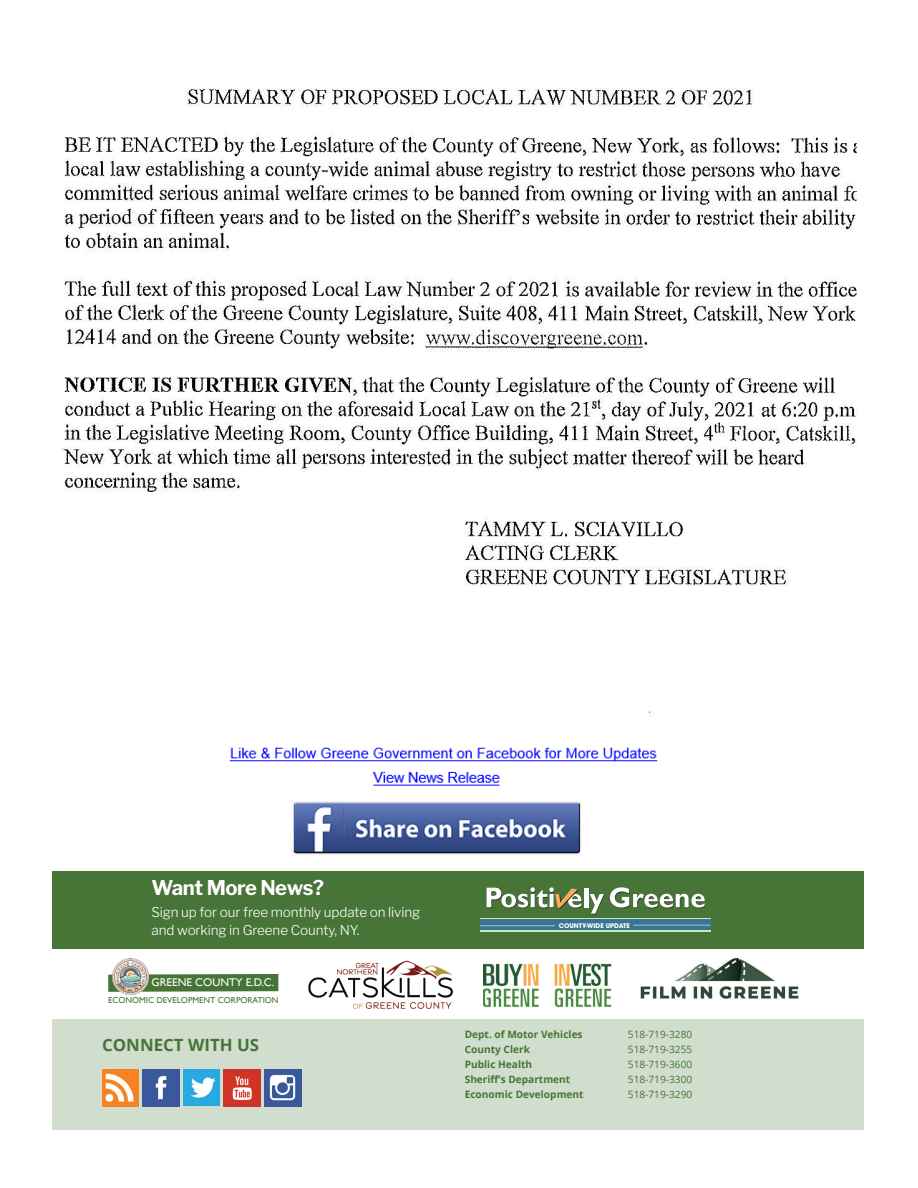
<style>
.page{position:relative;width:918px;height:1188px;background:#fff}
.page>*{position:absolute;margin:0;border:0;box-sizing:border-box;transform-origin:0 0}
.t1{font:700 20.25px "Libre Franklin";letter-spacing:-.02em;color:#fff}
.t2{font:700 16.8px "Open Sans";color:#467537}
.t3{font:300 13.5px/18px "Libre Franklin";letter-spacing:-.01em;color:#fff}
.t4{font:11.25px "Gill Sans";color:#fff}
.t5{font:700 10.2px "Open Sans";color:#467537}
.t6{font:10.2px "Open Sans";color:#467537}
.t7{font:8.55px "Gill Sans";color:#457436}
.t8{font:700 6.45px "ITC Avant Garde Std";color:#fff}
</style>
<div class="page">
<div style="left:53px;top:1019px;width:811px;height:110px;background:#d1ddcd"></div>
<img style="left:102px;top:1069px;width:37px;height:37px">
<img style="left:143px;top:1069px;width:36px;height:37px">
<img style="left:183px;top:1070px;width:37px;height:36px">
<img style="left:224px;top:1069px;width:37px;height:37px">
<img style="left:264px;top:1069px;width:37px;height:37px">
<img style="left:483px;top:963px;width:128px;height:45px">
<img style="left:308px;top:960px;width:145px;height:49px">
<img style="left:640px;top:958px;width:159px;height:41px">
<div style="left:53px;top:871px;width:811px;height:77px;background:#467537"></div>
<div style="left:480px;top:918px;width:230px;height:14px;background:#cde5bf"></div>
<div style="left:480px;top:919px;width:230px;height:11px;background:#377693"></div>
<hr style="left:585px;top:888px;width:4px;height:20px;background:#fff">
<hr style="left:584px;top:888px;width:4px;height:19px;background:#fff">
<svg style="left:590px;top:894px;width:14px;height:20px"></svg>
<svg style="left:610px;top:887px;width:95px;height:21px"></svg>
<svg style="left:487px;top:887px;width:95px;height:21px"></svg>
<hr style="left:480px;top:925px;width:75px;height:1px;background:#98acbf">
<hr style="left:633px;top:925px;width:77px;height:1px;background:#98acbf">
<svg style="left:108px;top:974px;width:170px;height:18px;background:#4d7a3f"></svg>
<img style="left:113px;top:959px;width:36px;height:36px">
<img style="left:293px;top:771px;width:288px;height:83px">
<img style="left:229px;top:747px;width:429px;height:15px">
<img style="left:60px;top:87px;width:796px;height:629px">
<p class="t1" style="left:152px;top:875px;width:174px">Want More News?</p>
<p class="t3" style="left:152px;top:903px;width:270px">Sign up for our free monthly update on living and working in Greene County, NY.</p>
<p class="t4" style="left:152px;top:976px;width:124px">GREENE COUNTY E.D.C.</p>
<p class="t7" style="left:108px;top:995px;width:172px">ECONOMIC DEVELOPMENT CORPORATION</p>
<p class="t2" style="left:102px;top:1033px;width:159px">CONNECT WITH US</p>
<p class="t8" style="left:559px;top:921px;width:73px">COUNTY-WIDE UPDATE</p>
<p class="t5" style="left:465px;top:1027px;width:119px">Dept. of Motor Vehicles</p>
<p class="t6" style="left:628px;top:1027px;width:66px">518-719-3280</p>
<p class="t5" style="left:465px;top:1042px;width:67px">County Clerk</p>
<p class="t6" style="left:628px;top:1042px;width:66px">518-719-3255</p>
<p class="t5" style="left:465px;top:1057px;width:69px">Public Health</p>
<p class="t6" style="left:628px;top:1057px;width:66px">518-719-3600</p>
<p class="t5" style="left:465px;top:1072px;width:107px">Sheriff’s Department</p>
<p class="t6" style="left:628px;top:1072px;width:66px">518-719-3300</p>
<p class="t5" style="left:465px;top:1087px;width:120px">Economic Development</p>
<p class="t6" style="left:628px;top:1087px;width:66px">518-719-3290</p>
</div>
